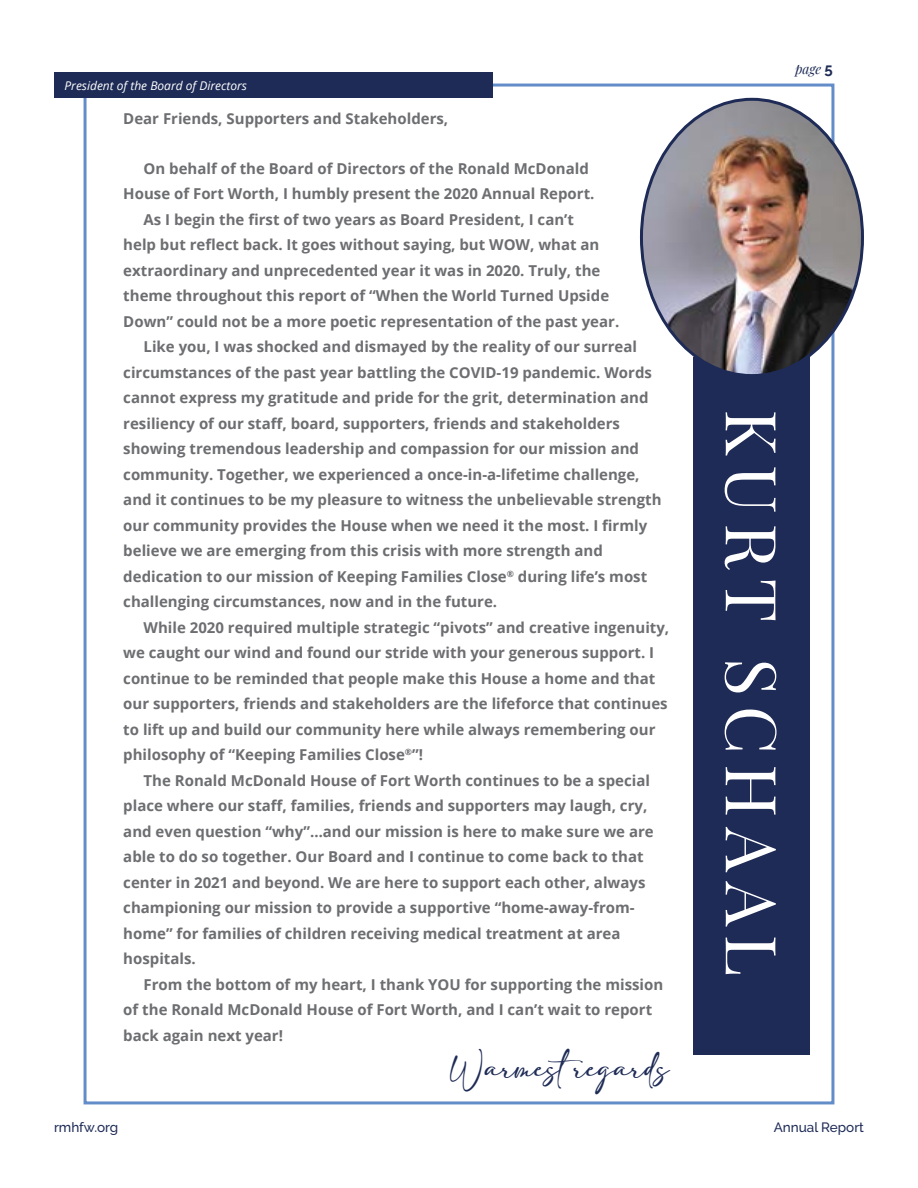
<style>
.page{position:relative;width:918px;height:1188px;background:#fff}
.page>*{position:absolute;margin:0;border:0;box-sizing:border-box;transform-origin:0 0}
.t1{font:70.5px "Playfair Display";letter-spacing:.14em;color:#fff}
.t2{font:22.5px "adelia";color:#1e2b56}
.t3{font:700 15px "Open Sans";color:#6d6e71}
.t4{font:500 13.5px "Raleway";color:#1e2b56}
.t5{font:italic 13.5px "Playfair Display";color:#1e2b56}
.t6{font:italic 12px "Open Sans";color:#fff}
.s1{font-family:"Raleway";font-weight:700;font-style:normal;font-size:15px}
</style>
<div class="page">
<div style="left:694px;top:357px;width:116px;height:698px;background:#1e2b56"></div>
<img style="left:641px;top:99px;width:221px;height:277px">
<div style="left:54px;top:72px;width:438px;height:26px;background:#1e2b56"></div>
<p class="t6" style="left:64px;top:77px;width:184px">President of the Board of Directors</p>
<p class="t3" style="left:123px;top:108px;width:327px">Dear Friends, Supporters and Stakeholders,</p>
<p class="t3" style="left:144px;top:158px;width:447px">On behalf of the Board of Directors of the Ronald McDonald</p>
<p class="t3" style="left:123px;top:183px;width:473px">House of Fort Worth, I humbly present the 2020 Annual Report.</p>
<p class="t3" style="left:144px;top:209px;width:432px">As I begin the first of two years as Board President, I can’t</p>
<p class="t3" style="left:123px;top:234px;width:478px">help but reflect back. It goes without saying, but WOW, what an</p>
<p class="t3" style="left:123px;top:260px;width:479px">extraordinary and unprecedented year it was in 2020. Truly, the</p>
<p class="t3" style="left:123px;top:285px;width:487px">theme throughout this report of “When the World Turned Upside</p>
<p class="t3" style="left:123px;top:311px;width:497px">Down” could not be a more poetic representation of the past year.</p>
<p class="t3" style="left:144px;top:336px;width:495px">Like you, I was shocked and dismayed by the reality of our surreal</p>
<p class="t3" style="left:123px;top:362px;width:530px">circumstances of the past year battling the COVID-19 pandemic. Words</p>
<p class="t3" style="left:123px;top:387px;width:527px">cannot express my gratitude and pride for the grit, determination and</p>
<p class="t3" style="left:123px;top:413px;width:498px">resiliency of our staff, board, supporters, friends and stakeholders</p>
<p class="t3" style="left:123px;top:438px;width:517px">showing tremendous leadership and compassion for our mission and</p>
<p class="t3" style="left:123px;top:464px;width:518px">community. Together, we experienced a once-in-a-lifetime challenge,</p>
<p class="t3" style="left:123px;top:489px;width:540px">and it continues to be my pleasure to witness the unbelievable strength</p>
<p class="t3" style="left:123px;top:515px;width:525px">our community provides the House when we need it the most. I firmly</p>
<p class="t3" style="left:123px;top:540px;width:481px">believe we are emerging from this crisis with more strength and</p>
<p class="t3" style="left:123px;top:566px;width:525px">dedication to our mission of Keeping Families Close<sup>®</sup> during life’s most</p>
<p class="t3" style="left:123px;top:591px;width:375px">challenging circumstances, now and in the future.</p>
<p class="t3" style="left:144px;top:617px;width:527px">While 2020 required multiple strategic “pivots” and creative ingenuity,</p>
<p class="t3" style="left:123px;top:642px;width:532px">we caught our wind and found our stride with your generous support. I</p>
<p class="t3" style="left:123px;top:668px;width:534px">continue to be reminded that people make this House a home and that</p>
<p class="t3" style="left:123px;top:693px;width:546px">our supporters, friends and stakeholders are the lifeforce that continues</p>
<p class="t3" style="left:123px;top:719px;width:534px">to lift up and build our community here while always remembering our</p>
<p class="t3" style="left:123px;top:744px;width:301px">philosophy of “Keeping Families Close<sup>®</sup>”!</p>
<p class="t3" style="left:144px;top:770px;width:508px">The Ronald McDonald House of Fort Worth continues to be a special</p>
<p class="t3" style="left:123px;top:795px;width:526px">place where our staff, families, friends and supporters may laugh, cry,</p>
<p class="t3" style="left:123px;top:821px;width:532px">and even question “why”…and our mission is here to make sure we are</p>
<p class="t3" style="left:123px;top:846px;width:522px">able to do so together. Our Board and I continue to come back to that</p>
<p class="t3" style="left:123px;top:872px;width:524px">center in 2021 and beyond. We are here to support each other, always</p>
<p class="t3" style="left:123px;top:897px;width:513px">championing our mission to provide a supportive “home-away-from-</p>
<p class="t3" style="left:123px;top:923px;width:499px">home” for families of children receiving medical treatment at area</p>
<p class="t3" style="left:123px;top:948px;width:74px">hospitals.</p>
<p class="t3" style="left:144px;top:974px;width:521px">From the bottom of my heart, I thank YOU for supporting the mission</p>
<p class="t3" style="left:123px;top:999px;width:530px">of the Ronald McDonald House of Fort Worth, and I can’t wait to report</p>
<p class="t3" style="left:123px;top:1025px;width:161px">back again next year!</p>
<h2 class="t2" style="left:450px;top:1056px;width:221px">Warmestregards</h2>
<p class="t5" style="left:795px;top:58px;width:39px">page <span class="s1">5</span></p>
<h1 class="t1" style="left:807px;top:409px;width:568px;rotate:90deg">KURT SCHAAL</h1>
<p class="t4" style="left:54px;top:1119px;width:66px">rmhfw.org</p>
<p class="t4" style="left:774px;top:1119px;width:92px">Annual Report</p>
</div>
